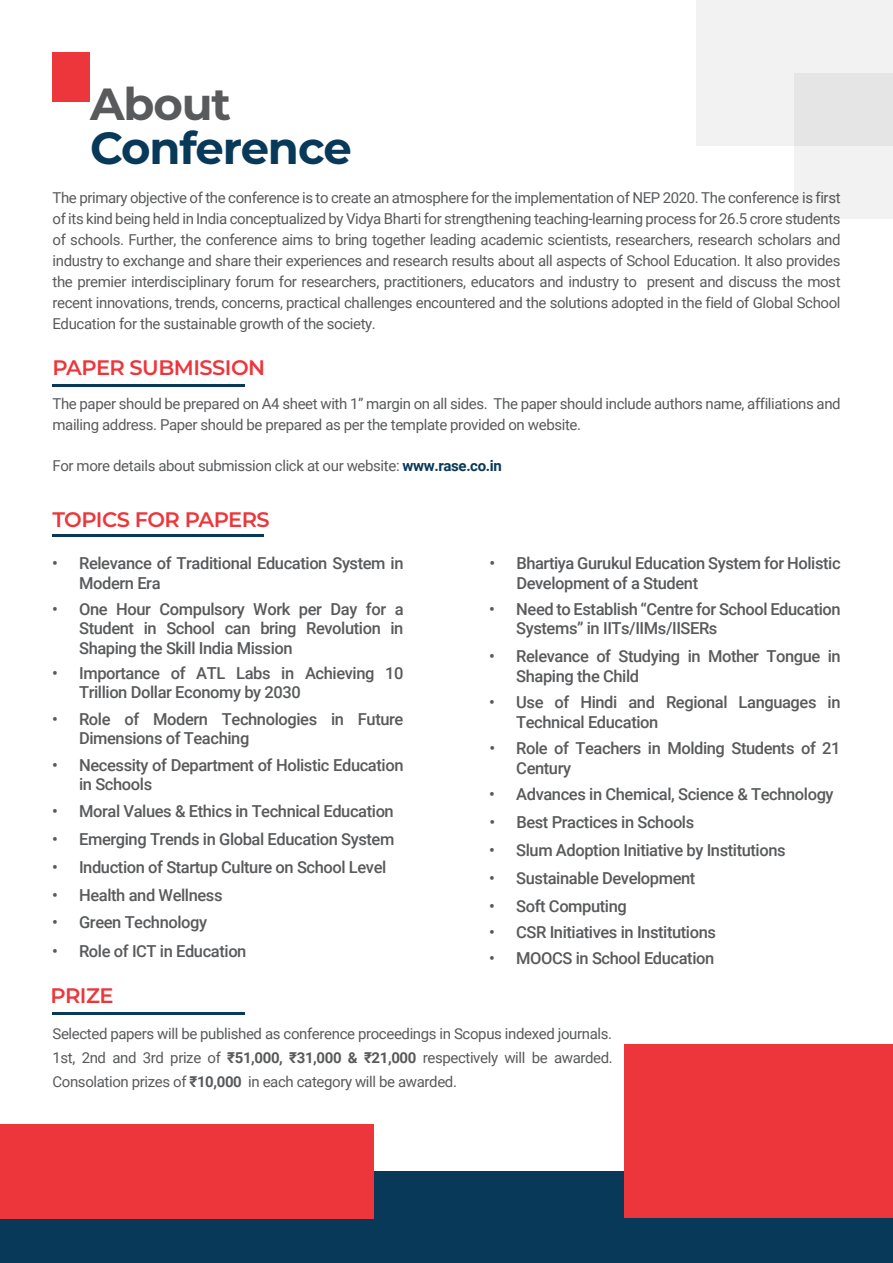
<style>
.page{position:relative;width:893px;height:1263px;background:#fff}
.page>*{position:absolute;margin:0;border:0;box-sizing:border-box;transform-origin:0 0}
.t1{font:700 45px "Montserrat";letter-spacing:-.025em;color:#093959}
.t2{font:700 45px "Montserrat";letter-spacing:-.025em;color:#595a5c}
.t3{font:600 21px "Montserrat";letter-spacing:-.025em;color:#ed363b}
.t4{font:500 16.5px/19.5px "Roboto";letter-spacing:-.025em;color:#595a5c}
.t5{font:15px/21px "Roboto";letter-spacing:-.025em;color:#595a5c;text-align:justify}
.s1{font-weight:700;color:#093959}
.s2{font-weight:700}
</style>
<div class="page">
<hr style="left:52px;top:534px;width:212px;height:3px;background:#093959">
<div style="left:0;top:1171px;width:893px;height:92px;background:#093959"></div>
<div style="left:697px;top:0;width:196px;height:146px;background:#f2f2f2"></div>
<div style="left:795px;top:73px;width:98px;height:146px;background:#ebebeb"></div>
<div style="left:625px;top:1044px;width:268px;height:174px;background:#ed363b"></div>
<div style="left:0;top:1124px;width:373px;height:94px;background:#ed363b"></div>
<div style="left:52px;top:52px;width:38px;height:50px;background:#ed363b"></div>
<hr style="left:52px;top:384px;width:193px;height:3px;background:#093959">
<hr style="left:52px;top:1012px;width:193px;height:3px;background:#093959">
<h1 class="t2" style="left:90px;top:72px;width:142px">About</h1>
<h1 class="t1" style="left:90px;top:115px;width:263px">Conference</h1>
<p class="t5" style="left:52px;top:187px;width:790px">The primary objective of the conference is to create an atmosphere for the implementation of NEP 2020. The conference is first of its kind being held in India conceptualized by Vidya Bharti for strengthening teaching-learning process for 26.5 crore students of schools. Further, the conference aims to bring together leading academic scientists, researchers, research scholars and industry to exchange and share their experiences and research results about all aspects of School Education. It also provides the premier interdisciplinary forum for researchers, practitioners, educators and industry to present and discuss the most recent innovations, trends, concerns, practical challenges encountered and the solutions adopted in the field of Global School Education for the sustainable growth of the society.</p>
<h2 class="t3" style="left:52px;top:353px;width:214px">PAPER SUBMISSION</h2>
<p class="t5" style="left:52px;top:393px;width:790px;line-height:20.5px">The paper should be prepared on A4 sheet with 1” margin on all sides. The paper should include authors name, affiliations and mailing address. Paper should be prepared as per the template provided on website.</p>
<p class="t5" style="left:52px;top:455px;width:451px">For more details about submission click at our website: <span class="s1">www.rase.co.in</span></p>
<h2 class="t3" style="left:52px;top:505px;width:219px">TOPICS FOR PAPERS</h2>
<p class="t4" style="left:79px;top:553px;width:326px;text-indent:-27px">• Relevance of Traditional Education System in<br>Modern Era</p>
<p class="t4" style="left:516px;top:553px;width:326px;text-indent:-27px">• Bhartiya Gurukul Education System for Holistic<br>Development of a Student</p>
<p class="t4" style="left:516px;top:599px;width:326px;text-indent:-27px">• Need to Establish “Centre for School Education<br>Systems” in IITs/IIMs/IISERs</p>
<p class="t4" style="left:79px;top:599px;width:326px;text-align:justify;text-indent:-27px">• One Hour Compulsory Work per Day for a Student in School can bring Revolution in Shaping the Skill India Mission</p>
<p class="t4" style="left:79px;top:663px;width:326px;text-indent:-27px">• Importance of ATL Labs in Achieving 10<br>Trillion Dollar Economy by 2030</p>
<p class="t4" style="left:516px;top:646px;width:326px;text-indent:-27px">• Relevance of Studying in Mother Tongue in<br>Shaping the Child</p>
<p class="t4" style="left:516px;top:692px;width:326px;text-indent:-27px">• Use of Hindi and Regional Languages in<br>Technical Education</p>
<p class="t4" style="left:79px;top:709px;width:326px;text-indent:-27px">• Role of Modern Technologies in Future<br>Dimensions of Teaching</p>
<p class="t4" style="left:489px;top:738px;width:353px">• Role of Teachers in Molding Students of 21</p>
<p class="t4" style="left:52px;top:755px;width:353px">• Necessity of Department of Holistic Education</p>
<p class="t4" style="left:516px;top:758px;width:56px">Century</p>
<p class="t4" style="left:79px;top:774px;width:75px">in Schools</p>
<p class="t4" style="left:489px;top:784px;width:346px">• Advances in Chemical, Science &amp; Technology</p>
<p class="t4" style="left:52px;top:800px;width:343px">• Moral Values &amp; Ethics in Technical Education</p>
<p class="t4" style="left:489px;top:812px;width:206px">• Best Practices in Schools</p>
<p class="t4" style="left:52px;top:828px;width:344px">• Emerging Trends in Global Education System</p>
<p class="t4" style="left:52px;top:856px;width:336px">• Induction of Startup Culture on School Level</p>
<p class="t4" style="left:52px;top:884px;width:172px">• Health and Wellness</p>
<p class="t4" style="left:52px;top:912px;width:157px">• Green Technology</p>
<p class="t4" style="left:52px;top:940px;width:196px">• Role of ICT in Education</p>
<p class="t4" style="left:489px;top:840px;width:298px">• Slum Adoption Initiative by Institutions</p>
<p class="t4" style="left:489px;top:868px;width:208px">• Sustainable Development</p>
<p class="t4" style="left:489px;top:896px;width:139px">• Soft Computing</p>
<p class="t4" style="left:489px;top:921px;width:228px">• CSR Initiatives in Institutions</p>
<p class="t4" style="left:489px;top:948px;width:227px">• MOOCS in School Education</p>
<h2 class="t3" style="left:51px;top:981px;width:64px">PRIZE</h2>
<p class="t5" style="left:52px;top:1021px;width:562px;line-height:24px">Selected papers will be published as conference proceedings in Scopus indexed journals.<br>1st, 2nd and 3rd prize of <span class="s2">₹51,000, ₹31,000 &amp; ₹21,000</span> respectively will be awarded.<br>Consolation prizes of <span class="s2">₹10,000</span> in each category will be awarded.</p>
</div>
